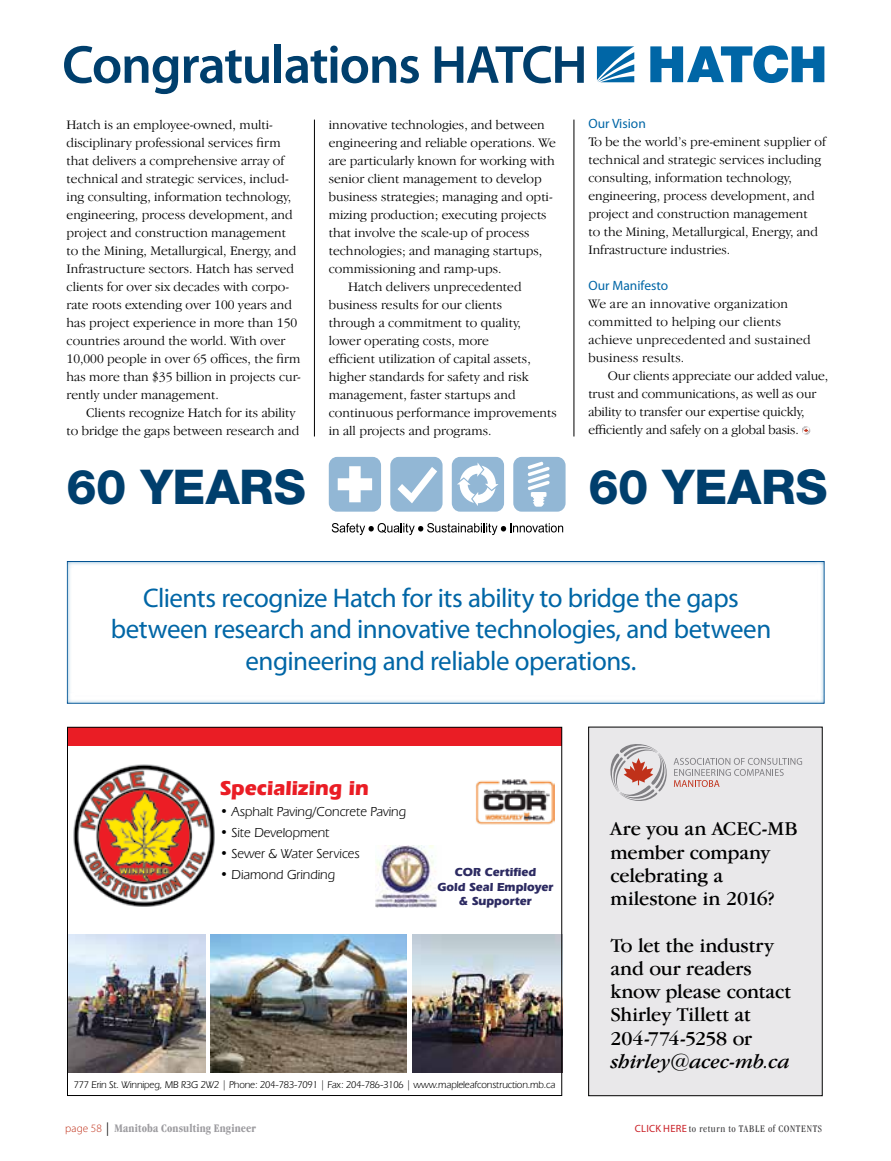
<style>
.page{position:relative;width:891px;height:1161px;background:#fff}
.page>*{position:absolute;margin:0;border:0;box-sizing:border-box;transform-origin:0 0}
.t1{font:600 54px "Myriad Pro";letter-spacing:-.025em;color:#003f6d}
.t2{font:800 48px "Helvetica Neue";letter-spacing:-.005em;color:#003f6d}
.t3{font:27px/31.5px "Myriad Pro";letter-spacing:-.02em;color:#0066a6;text-align:center}
.t4{font:700 21px "Eras IT Cby BT";color:#ea1d25}
.t5{font:20.25px/23.2px "Garamond IT Cby BT";letter-spacing:-.01em;color:#000}
.t6{font:italic 20.25px "Garamond IT Cby BT";color:#000}
.t7{font:300 13.5px/18px "Garamond IT Cby BT";color:#000}
.t8{font:13.5px "Eras IT Cby BT";color:#000}
.t9{font:13.5px "Myriad Pro";color:#0066a6}
.t10{font:700 12.15px/14.5px "Eras IT Cby BT";color:#2d2b62;text-align:center}
.t11{font:700 condensed 12px "Garamond IT Cby BT";letter-spacing:.01em;color:#9d9ca0}
.t12{font:condensed 10.5px "Garamond IT Cby BT";letter-spacing:.055em;color:#414042}
.t13{font:10.2px "Eras IT Cby BT";letter-spacing:-.015em;color:#000}
.s1{font-family:"Myriad Pro";font-weight:300;font-stretch:normal;font-size:11.25px;color:#c0311a}
.s2{font-family:"Helvetica Neue";font-weight:300;font-stretch:normal;font-size:13.5px;color:#000}
.s3{font-family:"Myriad Pro";font-stretch:normal;color:#ca2027}
</style>
<div class="page">
<div style="left:589px;top:727px;width:233px;height:369px;background:#e9e8ea"></div>
<div style="left:588px;top:727px;width:234px;height:369px;border:1px solid #000"></div>
<svg style="left:802px;top:426px;width:9px;height:9px"></svg>
<hr style="left:314px;top:120px;width:1px;height:317px;background:#000">
<hr style="left:574px;top:120px;width:1px;height:317px;background:#000">
<svg style="left:332px;top:523px;width:231px;height:12px"></svg>
<div style="left:390px;top:457px;width:53px;height:55px;background:#92b7d5;border-radius:8px"></div>
<svg style="left:397px;top:467px;width:40px;height:36px"></svg>
<div style="left:513px;top:457px;width:53px;height:55px;background:#92b7d5;border-radius:8px"></div>
<svg style="left:528px;top:462px;width:22px;height:45px"></svg>
<div style="left:452px;top:457px;width:52px;height:55px;background:#92b7d5;border-radius:8px"></div>
<svg style="left:457px;top:462px;width:42px;height:44px"></svg>
<div style="left:329px;top:457px;width:52px;height:55px;background:#92b7d5;border-radius:8px"></div>
<svg style="left:338px;top:466px;width:34px;height:36px"></svg>
<svg style="left:597px;top:46px;width:37px;height:36px"></svg>
<svg style="left:650px;top:46px;width:174px;height:37px"></svg>
<svg style="left:610px;top:744px;width:192px;height:57px"></svg>
<img style="left:69px;top:934px;width:137px;height:139px">
<img style="left:211px;top:934px;width:195px;height:139px">
<img style="left:476px;top:779px;width:78px;height:46px">
<img style="left:73px;top:764px;width:142px;height:143px">
<img style="left:413px;top:934px;width:147px;height:139px">
<div style="left:67px;top:727px;width:495px;height:19px;background:#ea1d25"></div>
<img style="left:375px;top:846px;width:62px;height:61px">
<h1 class="t1" style="left:62px;top:30px;width:527px">Congratulations HATCH</h1>
<p class="t7" style="left:67px;top:115px;width:236px">Hatch is an employee-owned, multi&shy;disciplinary professional services firm that delivers a comprehensive array of technical and strategic services, includ&shy;ing consulting, information technology, engineering, process development, and project and construction management to the Mining, Metallurgical, Energy, and Infrastructure sectors. Hatch has served clients for over six decades with corpo&shy;rate roots extending over 100 years and has project experience in more than 150 countries around the world. With over 10,000 people in over 65 offices, the firm has more than $35 billion in projects cur&shy;rently under management.</p>
<p class="t7" style="left:67px;top:403px;width:234px;text-align:right">Clients recognize Hatch for its ability<br>to bridge the gaps between research and</p>
<p class="t7" style="left:329px;top:115px;width:218px">innovative technologies, and between</p>
<p class="t7" style="left:329px;top:133px;width:228px">engineering and reliable operations. We</p>
<p class="t7" style="left:329px;top:151px;width:228px">are particularly known for working with</p>
<p class="t7" style="left:329px;top:169px;width:215px">senior client management to develop</p>
<p class="t7" style="left:329px;top:187px;width:225px">business strategies; managing and opti-</p>
<p class="t7" style="left:329px;top:205px;width:219px">mizing production; executing projects</p>
<p class="t7" style="left:329px;top:223px;width:202px">that involve the scale-up of process</p>
<p class="t7" style="left:329px;top:241px;width:215px">technologies; and managing startups,</p>
<p class="t7" style="left:329px;top:259px;width:174px">commissioning and ramp-ups.</p>
<p class="t7" style="left:348px;top:277px;width:175px">Hatch delivers unprecedented</p>
<p class="t7" style="left:329px;top:295px;width:175px">business results for our clients</p>
<p class="t7" style="left:329px;top:313px;width:194px">through a commitment to quality,</p>
<p class="t7" style="left:329px;top:331px;width:162px">lower operating costs, more</p>
<p class="t7" style="left:329px;top:349px;width:203px">efficient utilization of capital assets,</p>
<p class="t7" style="left:329px;top:367px;width:202px">higher standards for safety and risk</p>
<p class="t7" style="left:329px;top:385px;width:188px">management, faster startups and</p>
<p class="t7" style="left:329px;top:403px;width:230px">continuous performance improvements</p>
<p class="t7" style="left:329px;top:421px;width:164px">in all projects and programs.</p>
<p class="t9" style="left:588px;top:116px;width:59px">Our Vision</p>
<p class="t7" style="left:588px;top:133px;width:239px">To be the world’s pre-eminent supplier of technical and strategic services including consulting, information technology, engineering, process development, and project and construction management<br>to the Mining, Metallurgical, Energy, and Infrastructure industries.</p>
<p class="t9" style="left:588px;top:278px;width:81px">Our Manifesto</p>
<p class="t7" style="left:588px;top:295px;width:224px">We are an innovative organization committed to helping our clients achieve unprecedented and sustained business results.</p>
<p class="t7" style="left:588px;top:367px;width:241px;text-indent:19px">Our clients appreciate our added value, trust and communications, as well as our ability to transfer our expertise quickly, efficiently and safely on a global basis.</p>
<h2 class="t2" style="left:67px;top:459px;width:241px">60 YEARS</h2>
<h2 class="t2" style="left:588px;top:459px;width:241px">60 YEARS</h2>
<h3 class="t3" style="left:111px;top:581px;width:662px">Clients recognize Hatch for its ability to bridge the gaps between research and innovative technologies, and between engineering and reliable operations.</h3>
<h3 class="t4" style="left:220px;top:775px;width:150px">Specializing in</h3>
<p class="t8" style="left:220px;top:803px;width:188px">• Asphalt Paving/Concrete Paving</p>
<p class="t8" style="left:220px;top:824px;width:111px">• Site Development</p>
<p class="t8" style="left:220px;top:845px;width:141px">• Sewer &amp; Water Services</p>
<p class="t8" style="left:220px;top:866px;width:117px">• Diamond Grinding</p>
<p class="t10" style="left:437px;top:865px;width:118px">COR Certified<br>Gold Seal Employer &amp; Supporter</p>
<p class="t13" style="left:74px;top:1078px;width:483px">777 Erin St. Winnipeg, MB R3G 2W2 | Phone: 204-783-7091 | Fax: 204-786-3106 | www.mapleleafconstruction.mb.ca</p>
<p class="t11" style="left:65px;top:1121px;width:193px"><span class="s1">page 58</span> <span class="s2">|</span> Manitoba Consulting Engineer</p>
<h3 class="t5" style="left:610px;top:817px;width:189px">Are you an ACEC-MB member company celebrating a milestone in 2016?</h3>
<h3 class="t5" style="left:610px;top:933px;width:182px">To let the industry and our readers know please contact<br>Shirley Tillett at<br>204-774-5258 or</h3>
<h3 class="t6" style="left:610px;top:1050px;width:181px">shirley@acec-mb.ca</h3>
<p class="t12" style="left:635px;top:1123px;width:189px"><span class="s3">CLICK HERE</span> to return to TABLE of CONTENTS</p>
</div>
